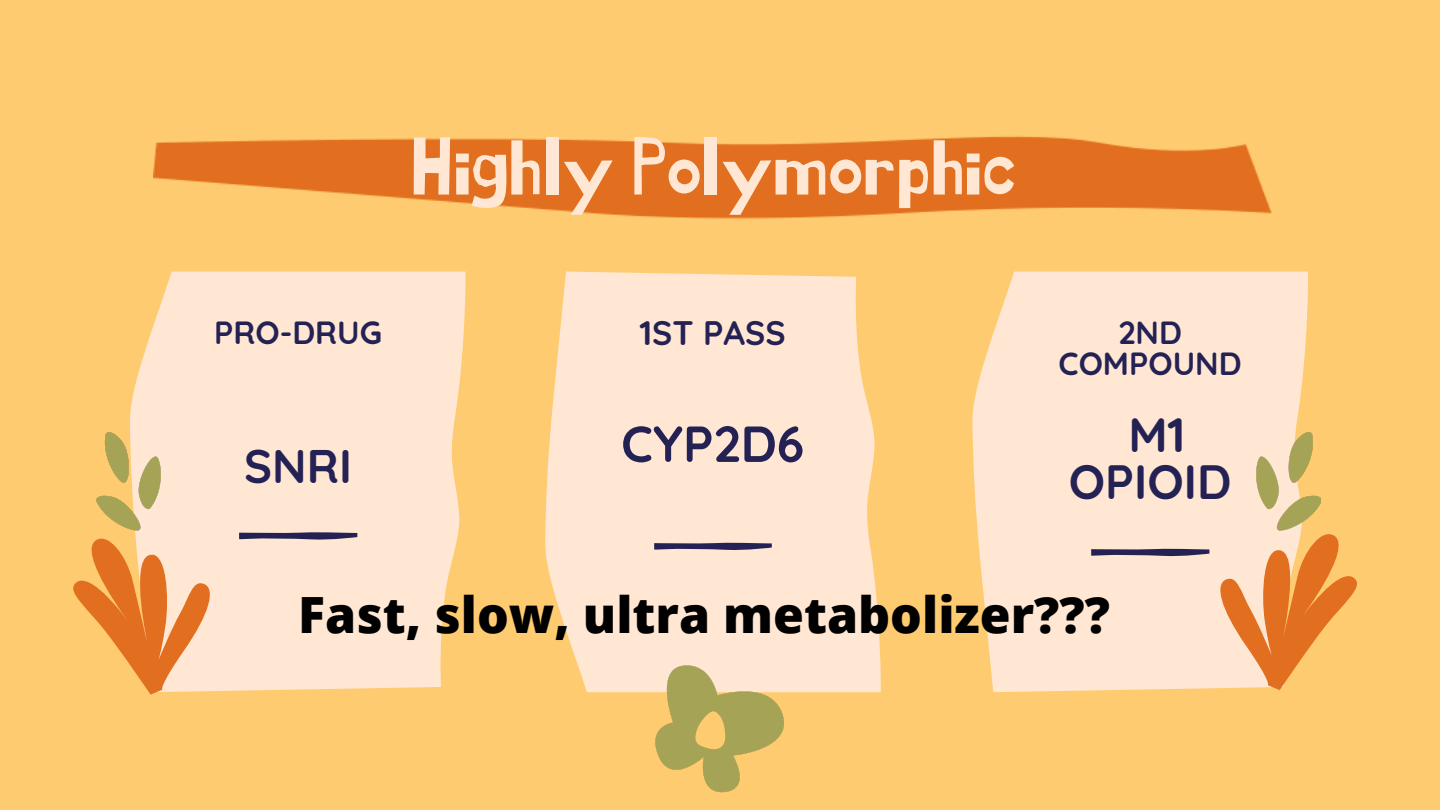
<style>
.page{position:relative;width:1440px;height:810px;background:#fecb70}
.page>*{position:absolute;margin:0;border:0;box-sizing:border-box;transform-origin:0 0}
.t1{font:80.8px "Jingleberry";color:#ffe7d3}
.t2{font:700 50.6px "Quicksand";color:#242254}
.t3{font:800 50px "Open Sans";color:#000}
.t4{font:700 48px/47.2px "Quicksand";color:#242254;text-align:center}
.t5{font:700 47px "Quicksand";color:#242254}
.t6{font:700 33.9px "Quicksand";color:#242254}
.t7{font:700 32px/31.5px "Quicksand";color:#242254;text-align:center}
</style>
<div class="page">
<svg style="left:130px;top:272px;width:336px;height:419px;background:#fee5cc"></svg>
<div style="left:972px;top:272px;width:336px;height:420px;background:#ffe7d3"></div>
<svg style="left:545px;top:272px;width:336px;height:420px;background:#fee4cb"></svg>
<svg style="left:73px;top:533px;width:143px;height:162px"></svg>
<img style="left:96px;top:428px;width:67px;height:103px">
<img style="left:1254px;top:428px;width:67px;height:100px">
<svg style="left:239px;top:532px;width:118px;height:8px"></svg>
<svg style="left:654px;top:543px;width:118px;height:8px"></svg>
<svg style="left:1091px;top:528px;width:266px;height:162px;background:#f4c59a"></svg>
<img style="left:648px;top:663px;width:146px;height:130px">
<p class="t1" style="left:410px;top:130px;width:608px">Highly Polymorphic</p>
<p class="t7" style="left:214px;top:316px;width:169px">PRO-DRUG</p>
<p class="t5" style="left:244px;top:436px;width:109px">SNRI</p>
<p class="t6" style="left:640px;top:311px;width:147px">1ST PASS</p>
<p class="t2" style="left:621px;top:411px;width:185px">CYP2D6</p>
<p class="t7" style="left:1059px;top:316px;width:185px">2ND<br>COMPOUND</p>
<p class="t4" style="left:1069px;top:410px;width:164px">M1<br>OPIOID</p>
<p class="t3" style="left:298px;top:579px;width:813px">Fast, slow, ultra metabolizer???</p>
</div>
